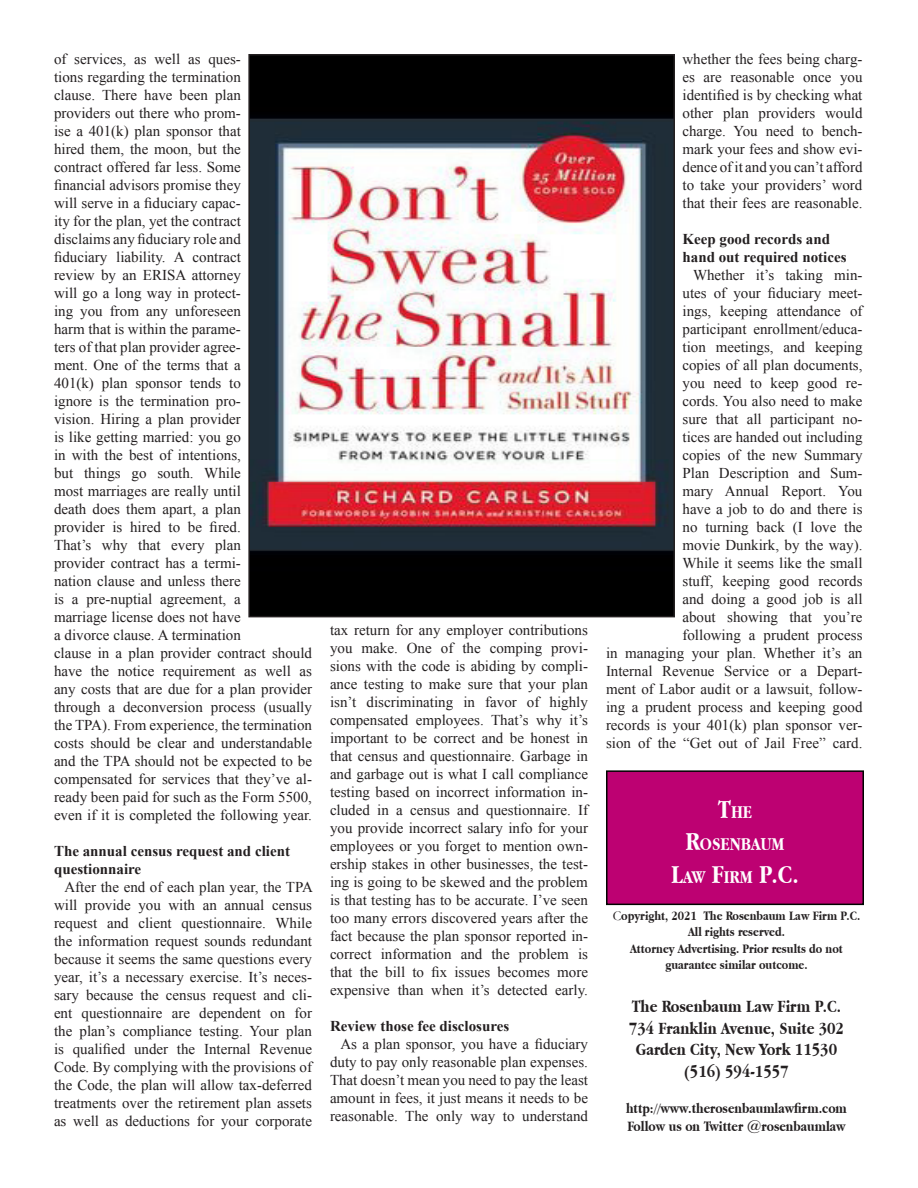
<style>
.page{position:relative;width:918px;height:1188px;background:#fff}
.page>*{position:absolute;margin:0;border:0;box-sizing:border-box;transform-origin:0 0}
.t1{font:700 27px "Apple Garamond";color:#fff}
.t2{font:700 18.9px "Apple Garamond";color:#fff}
.t3{font:700 18px "Apple Garamond";color:#231f20}
.t4{font:15px/18px "Times New Roman";color:#231f20;text-align:justify}
.t5{font:700 15px/18px "Times New Roman";color:#231f20}
.t6{font:700 15px "Apple Garamond";color:#231f20}
.t7{font:700 13.5px/16.2px "Apple Garamond";color:#231f20;text-align:center}
.s1{font-size:27px}
.s2{font-size:18.9px}
.s3{font-family:"Garamond";font-weight:400}
</style>
<div class="page">
<div style="left:607px;top:771px;width:256px;height:133px;background:#bd0172"></div>
<div style="left:606px;top:770px;width:258px;height:135px;border:2px solid #000400"></div>
<img style="left:251px;top:57px;width:421px;height:557px">
<div style="left:248px;top:54px;width:427px;height:563px;border:2px solid #231f20"></div>
<p class="t4" style="left:54px;top:50px;width:260px;text-align:left">of services, as well as ques-<br>tions regarding the termination<br>clause. There have been plan<br>providers out there who prom-<br>ise a 401(k) plan sponsor that<br>hired them, the moon, but the<br>contract offered far less. Some<br>financial advisors promise they<br>will serve in a fiduciary capac-<br>ity for the plan, yet the contract<br>disclaims any fiduciary role and<br>fiduciary liability. A contract<br>review by an ERISA attorney<br>will go a long way in protect-<br>ing you from any unforeseen<br>harm that is within the parame-<br>ters of that plan provider agree-<br>ment. One of the terms that a<br>401(k) plan sponsor tends to<br>ignore is the termination pro-<br>vision. Hiring a plan provider<br>is like getting married: you go<br>in with the best of intentions,<br>but things go south. While<br>most marriages are really until<br>death does them apart, a plan<br>provider is hired to be fired.<br>That’s why that every plan<br>provider contract has a termi-<br>nation clause and unless there<br>is a pre-nuptial agreement, a<br>marriage license does not have<br>a divorce clause. A termination<br>clause in a plan provider contract should have the notice requirement as well as any costs that are due for a plan provider through a deconversion process (usually the TPA). From experience, the termination costs should be clear and understandable and the TPA should not be expected to be compensated for services that they’ve al&shy;ready been paid for such as the Form 5500, even if it is completed the following year.</p>
<p class="t5" style="left:54px;top:842px;width:238px">The annual census request and client questionnaire</p>
<p class="t4" style="left:54px;top:878px;width:260px;text-indent:10px">After the end of each plan year, the TPA will provide you with an annual census request and client questionnaire. While the information request sounds redundant because it seems the same questions every year, it’s a necessary exercise. It’s neces&shy;sary because the census request and cli&shy;ent questionnaire are dependent on for the plan’s compliance testing. Your plan is qualified under the Internal Revenue Code. By complying with the provisions of the Code, the plan will allow tax-deferred treatments over the retirement plan assets as well as deductions for your corporate</p>
<p class="t4" style="left:330px;top:621px;width:260px">tax return for any employer contributions you make. One of the comping provi&shy;sions with the code is abiding by compli&shy;ance testing to make sure that your plan isn’t discriminating in favor of highly compensated employees. That’s why it’s important to be correct and be honest in that census and questionnaire. Garbage in and garbage out is what I call compliance testing based on incorrect information in&shy;cluded in a census and questionnaire. If you provide incorrect salary info for your employees or you forget to mention own&shy;ership stakes in other businesses, the test&shy;ing is going to be skewed and the problem is that testing has to be accurate. I’ve seen too many errors discovered years after the fact because the plan sponsor reported in&shy;correct information and the problem is that the bill to fix issues becomes more expensive than when it’s detected early.</p>
<p class="t5" style="left:330px;top:1017px;width:181px">Review those fee disclosures</p>
<p class="t4" style="left:330px;top:1035px;width:260px;text-indent:10px">As a plan sponsor, you have a fiduciary duty to pay only reasonable plan expenses.<br>That doesn’t mean you need to pay the least amount in fees, it just means it needs to be reasonable. The only way to understand</p>
<p class="t4" style="left:682px;top:50px;width:182px">whether the fees being charg&shy;es are reasonable once you identified is by checking what other plan providers would charge. You need to bench&shy;mark your fees and show evi&shy;dence of it and you can’t afford to take your providers’ word that their fees are reasonable.</p>
<p class="t5" style="left:682px;top:230px;width:166px">Keep good records and hand out required notices</p>
<p class="t4" style="left:606px;top:266px;width:258px;text-align:right">Whether it’s taking min-<br>utes of your fiduciary meet-<br>ings, keeping attendance of<br>participant enrollment/educa-<br>tion meetings, and keeping<br>copies of all plan documents,<br>you need to keep good re-<br>cords. You also need to make<br>sure that all participant no-<br>tices are handed out including<br>copies of the new Summary<br>Plan Description and Sum-<br>mary Annual Report. You<br>have a job to do and there is<br>no turning back (I love the<br>movie Dunkirk, by the way).<br>While it seems like the small<br>stuff, keeping good records<br>and doing a good job is all<br>about showing that you’re<br>following a prudent process<br>in managing your plan. Whether it’s an<br>Internal Revenue Service or a Depart&shy;ment of Labor audit or a lawsuit, follow&shy;ing a prudent process and keeping good records is your 401(k) plan sponsor ver&shy;sion of the “Get out of Jail Free” card.</p>
<p class="t2" style="left:718px;top:801px;width:36px"><span class="s1">T</span>HE</p>
<p class="t2" style="left:685px;top:834px;width:101px"><span class="s1">R</span>OSENBAUM</p>
<p class="t1" style="left:671px;top:859px;width:129px">L<span class="s2">AW</span> F<span class="s2">IRM</span> P.C.</p>
<p class="t7" style="left:613px;top:908px;width:249px"><span class="s3">C</span>opyright, 2021 The Rosenbaum Law Firm P.C.<br>All rights reserved.</p>
<p class="t7" style="left:630px;top:940px;width:214px">Attorney Advertising. Prior results do not</p>
<p class="t7" style="left:665px;top:956px;width:144px">guarantee similar outcome.</p>
<p class="t3" style="left:632px;top:996px;width:211px">The Rosenbaum Law Firm P.C.</p>
<p class="t3" style="left:629px;top:1018px;width:217px">734 Franklin Avenue, Suite 302</p>
<p class="t3" style="left:636px;top:1039px;width:203px">Garden City, New York 11530</p>
<p class="t3" style="left:684px;top:1061px;width:106px">(516) 594-1557</p>
<p class="t6" style="left:626px;top:1100px;width:222px">http://www.therosenbaumlawfirm.com</p>
<p class="t6" style="left:627px;top:1118px;width:220px">Follow us on Twitter @rosenbaumlaw</p>
</div>
